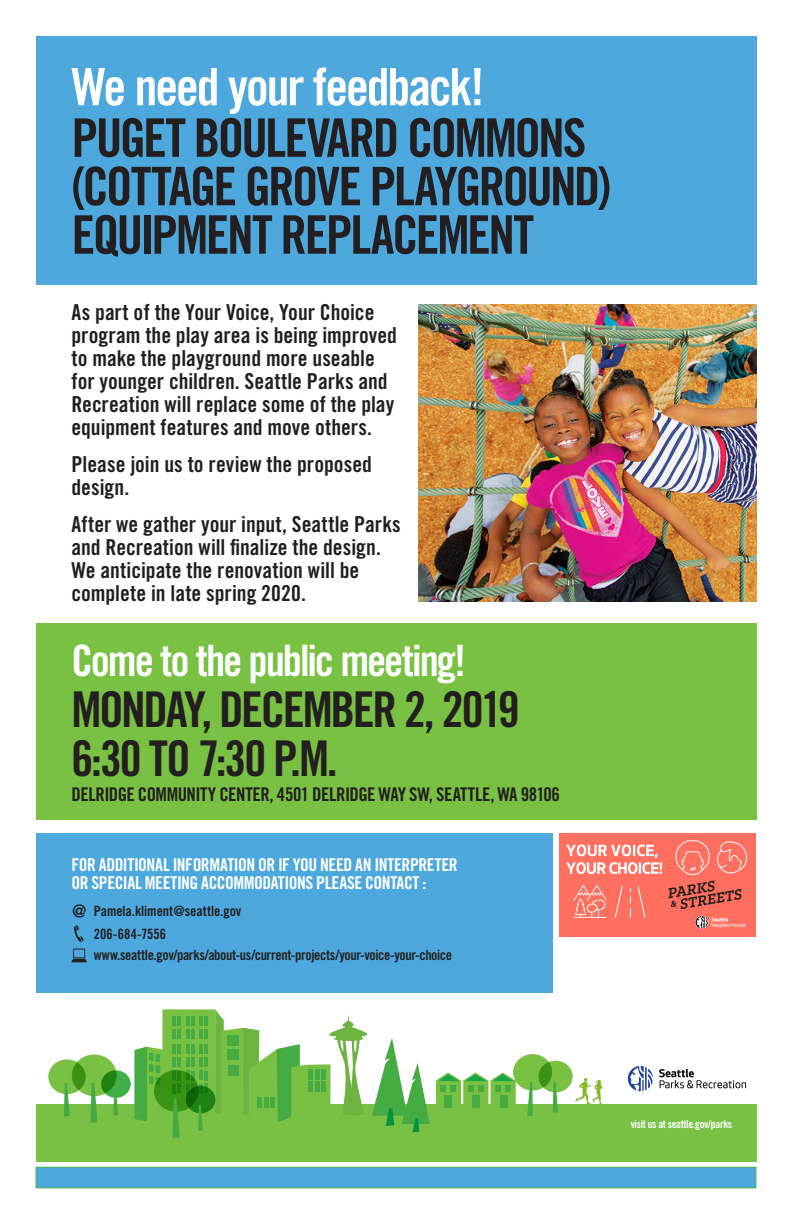
<style>
.page{position:relative;width:792px;height:1224px;background:#fff}
.page>*{position:absolute;margin:0;border:0;box-sizing:border-box;transform-origin:0 0}
.t1{font:53.2px/48.5px "Trade Gothic LT Std Bd Cn 20";letter-spacing:-.05em;color:#231f20}
.t2{font:51.6px "Trade Gothic LT Std Bd Cn 20";letter-spacing:-.04em;color:#fff}
.t3{font:49.3px/49px "Trade Gothic LT Std Bd Cn 20";letter-spacing:-.05em;color:#231f20}
.t4{font:43.3px "Trade Gothic LT Std Bd Cn 20";letter-spacing:-.05em;color:#fff}
.t5{font:22px/23px "Trade Gothic LT Std Bd Cn 20";color:#231f20}
.t6{font:18.9px "Trade Gothic LT Std Bd Cn 20";letter-spacing:-.025em;color:#231f20}
.contact_info{font:17.7px/18.2px "Trade Gothic LT Std Bd Cn 20";letter-spacing:-.02em;color:#fff}
.contact_info-2{font:14.2px "Trade Gothic LT Std Bd Cn 20";letter-spacing:-.02em;color:#231f20}
.contact_info-3{font:14.2px "Trade Gothic LT Std Bd Cn 20";letter-spacing:.005em;color:#231f20}
.t7{font:11px "Trade Gothic LT Std Bd Cn 20";letter-spacing:-.03em;color:#fff}
</style>
<div class="page">
<div style="left:36px;top:834px;width:517px;height:159px;background:#4da8dd"></div>
<div style="left:36px;top:1104px;width:720px;height:58px;background:#79c142"></div>
<div style="left:36px;top:1167px;width:720px;height:21px;background:#4da8dd;border:1px solid #40ae49"></div>
<svg style="left:436px;top:1073px;width:80px;height:35px"></svg>
<div style="left:162px;top:1009px;width:53px;height:106px;background:#79c142"></div>
<svg style="left:134px;top:1047px;width:30px;height:75px"></svg>
<div style="left:513px;top:1054px;width:39px;height:37px;background:#79c142;border-radius:50%"></div>
<svg style="left:527px;top:1082px;width:6px;height:34px"></svg>
<svg style="left:539px;top:1061px;width:34px;height:31px"></svg>
<svg style="left:553px;top:1082px;width:5px;height:31px"></svg>
<div style="left:72px;top:1055px;width:45px;height:41px;background:#79c142;border-radius:50%"></div>
<svg style="left:90px;top:1083px;width:8px;height:40px"></svg>
<svg style="left:101px;top:1070px;width:30px;height:28px"></svg>
<svg style="left:113px;top:1089px;width:5px;height:27px"></svg>
<svg style="left:215px;top:1009px;width:215px;height:123px"></svg>
<hr style="left:336px;top:1035px;width:25px;height:3px;background:#6cb43f">
<svg style="left:334px;top:1037px;width:29px;height:4px"></svg>
<svg style="left:48px;top:1059px;width:38px;height:35px"></svg>
<svg style="left:64px;top:1083px;width:6px;height:34px"></svg>
<svg style="left:154px;top:1070px;width:45px;height:42px"></svg>
<div style="left:186px;top:1086px;width:29px;height:27px;background:#1e8312;border-radius:50%"></div>
<svg style="left:172px;top:1016px;width:36px;height:122px"></svg>
<img style="left:627px;top:1065px;width:120px;height:27px">
<svg style="left:575px;top:1078px;width:28px;height:26px"></svg>
<div style="left:36px;top:36px;width:720px;height:248px;background:#4da8dd"></div>
<div style="left:36px;top:623px;width:720px;height:197px;background:#79c142"></div>
<svg style="left:74px;top:925px;width:10px;height:17px"></svg>
<svg style="left:73px;top:904px;width:13px;height:14px"></svg>
<svg style="left:72px;top:949px;width:15px;height:13px"></svg>
<img style="left:419px;top:305px;width:337px;height:297px">
<img style="left:560px;top:834px;width:195px;height:102px">
<p class="t2" style="left:72px;top:55px;width:415px">We need your feedback!</p>
<p class="t1" style="left:72px;top:113px;width:541px">PUGET BOULEVARD COMMONS (COTTAGE GROVE PLAYGROUND)<br>EQUIPMENT REPLACEMENT</p>
<p class="t5" style="left:72px;top:301px;width:327px">As part of the Your Voice, Your Choice program the play area is being improved to make the playground more useable for younger children. Seattle Parks and Recreation will replace some of the play equipment features and move others.</p>
<p class="t5" style="left:72px;top:453px;width:302px">Please join us to review the proposed design.</p>
<p class="t5" style="left:72px;top:513px;width:331px">After we gather your input, Seattle Parks and Recreation will finalize the design.<br>We anticipate the renovation will be complete in late spring 2020.</p>
<p class="t4" style="left:72px;top:635px;width:396px">Come to the public meeting!</p>
<p class="t3" style="left:72px;top:685px;width:450px">MONDAY, DECEMBER 2, 2019<br>6:30 TO 7:30 P.M.</p>
<p class="t6" style="left:72px;top:782px;width:490px">DELRIDGE COMMUNITY CENTER, 4501 DELRIDGE WAY SW, SEATTLE, WA 98106</p>
<p class="contact_info" style="left:72px;top:855px;width:388px">FOR ADDITIONAL INFORMATION OR IF YOU NEED AN INTERPRETER<br>OR SPECIAL MEETING ACCOMMODATIONS PLEASE CONTACT :</p>
<p class="contact_info-2" style="left:94px;top:903px;width:149px">Pamela.kliment@seattle.gov</p>
<p class="contact_info-3" style="left:94px;top:926px;width:74px">206-684-7556</p>
<p class="contact_info-2" style="left:94px;top:946px;width:360px">www.seattle.gov/parks/about-us/current-projects/your-voice-your-choice</p>
<p class="t7" style="left:631px;top:1118px;width:103px">visit us at seattle.gov/parks</p>
</div>
